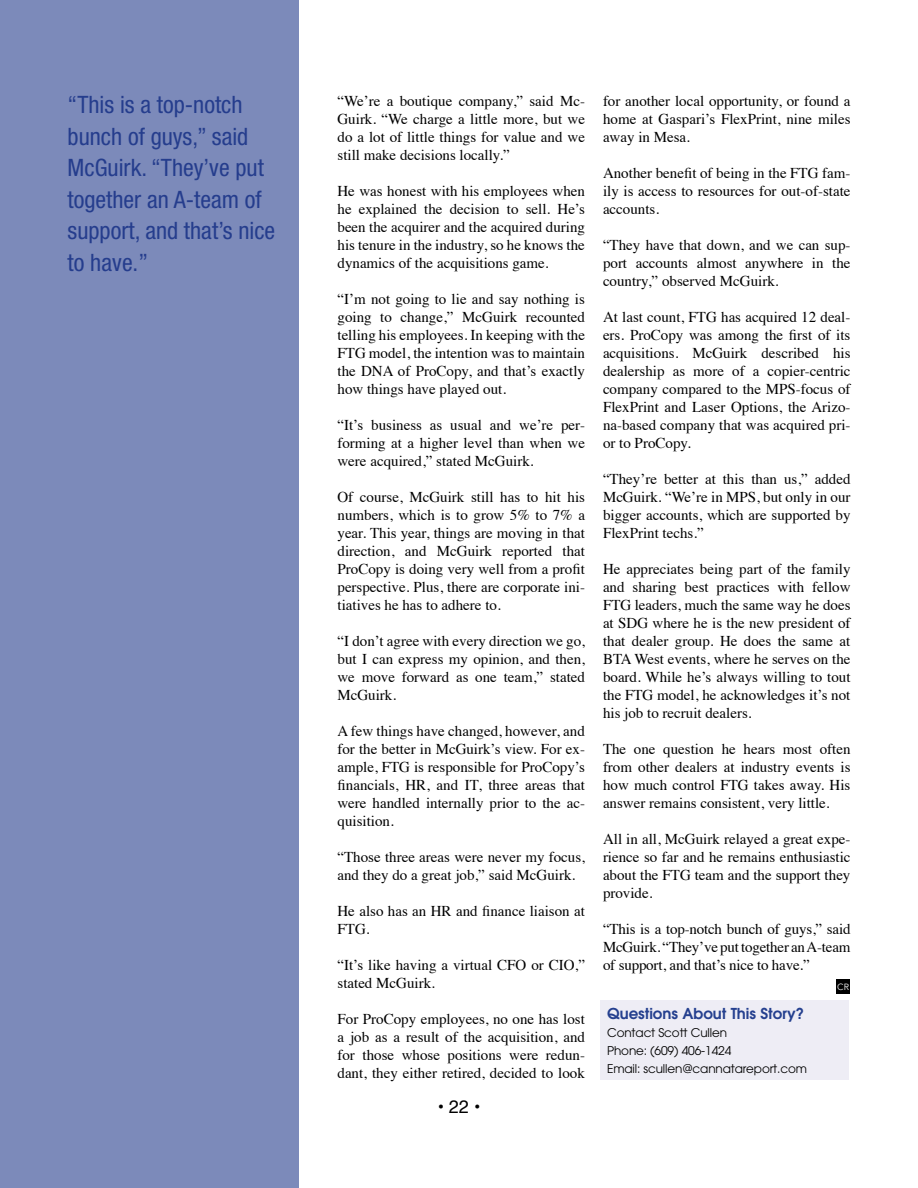
<style>
.page{position:relative;width:918px;height:1188px;background:#fff}
.page>*{position:absolute;margin:0;border:0;box-sizing:border-box;transform-origin:0 0}
.t1{font:condensed 24px/31.5px "Helvetica Neue";color:#253d8d}
.t2{font:18px "Helvetica";color:#000}
.t3{font:15px/18px "Times";color:#000;text-align:justify}
.t4{font:600 15px "Avant Garde";color:#25408f}
.t5{font:12px/18px "Avant Garde";letter-spacing:-.01em;color:#000}
.t6{font:9px "Avenir Next";color:#fff}
</style>
<div class="page">
<div style="left:0;top:0;width:298px;height:1188px;background:#7c8aba"></div>
<div style="left:836px;top:980px;width:14px;height:14px;background:#000"></div>
<div style="left:600px;top:1000px;width:249px;height:80px;background:#eeedf5"></div>
<h1 class="t1" style="left:68px;top:89px;width:209px">“This is a top-notch bunch of guys,” said<br>McGuirk. “They’ve put together an A-team of support, and that’s nice to have.”</h1>
<p class="t3" style="left:338px;top:90px;width:249px">“We’re a boutique company,” said Mc-Guirk. “We charge a little more, but we do a lot of little things for value and we still make decisions locally.”</p>
<p class="t3" style="left:338px;top:180px;width:249px">He was honest with his employees when he explained the decision to sell. He’s been the acquirer and the acquired during his tenure in the industry, so he knows the dynamics of the acquisitions game.</p>
<p class="t3" style="left:338px;top:288px;width:249px">“I’m not going to lie and say nothing is going to change,” McGuirk recounted telling his employees. In keeping with the FTG model, the intention was to maintain the DNA of ProCopy, and that’s exactly how things have played out.</p>
<p class="t3" style="left:338px;top:414px;width:249px">“It’s business as usual and we’re per&shy;forming at a higher level than when we were acquired,” stated McGuirk.</p>
<p class="t3" style="left:338px;top:486px;width:249px">Of course, McGuirk still has to hit his numbers, which is to grow 5% to 7% a year. This year, things are moving in that direction, and McGuirk reported that ProCopy is doing very well from a profit perspective. Plus, there are corporate ini&shy;tiatives he has to adhere to.</p>
<p class="t3" style="left:338px;top:630px;width:249px">“I don’t agree with every direction we go, but I can express my opinion, and then, we move forward as one team,” stated McGuirk.</p>
<p class="t3" style="left:338px;top:720px;width:249px">A few things have changed, however, and for the better in McGuirk’s view. For ex&shy;ample, FTG is responsible for ProCopy’s financials, HR, and IT, three areas that were handled internally prior to the ac&shy;quisition.</p>
<p class="t3" style="left:338px;top:846px;width:249px">“Those three areas were never my focus, and they do a great job,” said McGuirk.</p>
<p class="t3" style="left:338px;top:900px;width:249px">He also has an HR and finance liaison at<br>FTG.</p>
<p class="t3" style="left:338px;top:954px;width:249px">“It’s like having a virtual CFO or CIO,” stated McGuirk.</p>
<p class="t3" style="left:338px;top:1008px;width:249px">For ProCopy employees, no one has lost a job as a result of the acquisition, and for those whose positions were redun&shy;dant, they either retired, decided to look</p>
<p class="t2" style="left:438px;top:1092px;width:44px">• 22 •</p>
<p class="t3" style="left:603px;top:90px;width:249px">for another local opportunity, or found a home at Gaspari’s FlexPrint, nine miles away in Mesa.</p>
<p class="t3" style="left:603px;top:162px;width:249px">Another benefit of being in the FTG fam&shy;ily is access to resources for out-of-state accounts.</p>
<p class="t3" style="left:603px;top:234px;width:249px">“They have that down, and we can sup&shy;port accounts almost anywhere in the country,” observed McGuirk.</p>
<p class="t3" style="left:603px;top:306px;width:249px">At last count, FTG has acquired 12 deal&shy;ers. ProCopy was among the first of its acquisitions. McGuirk described his dealership as more of a copier-centric company compared to the MPS-focus of FlexPrint and Laser Options, the Arizo&shy;na-based company that was acquired pri&shy;or to ProCopy.</p>
<p class="t3" style="left:603px;top:468px;width:249px">“They’re better at this than us,” added McGuirk. “We’re in MPS, but only in our bigger accounts, which are supported by FlexPrint techs.”</p>
<p class="t3" style="left:603px;top:558px;width:249px">He appreciates being part of the family and sharing best practices with fellow FTG leaders, much the same way he does at SDG where he is the new president of that dealer group. He does the same at BTA West events, where he serves on the board. While he’s always willing to tout the FTG model, he acknowledges it’s not his job to recruit dealers.</p>
<p class="t3" style="left:603px;top:738px;width:249px">The one question he hears most often from other dealers at industry events is how much control FTG takes away. His answer remains consistent, very little.</p>
<p class="t3" style="left:603px;top:828px;width:249px">All in all, McGuirk relayed a great expe&shy;rience so far and he remains enthusiastic about the FTG team and the support they provide.</p>
<p class="t3" style="left:603px;top:918px;width:249px">“This is a top-notch bunch of guys,” said McGuirk. “They’ve put together an A-team of support, and that’s nice to have.”</p>
<p class="t4" style="left:607px;top:1004px;width:199px">Questions About This Story?</p>
<p class="t5" style="left:607px;top:1024px;width:202px">Contact Scott Cullen<br>Phone: (609) 406-1424<br>Email: scullen@cannatareport.com</p>
<p class="t6" style="left:837px;top:979px;width:13px">CR</p>
</div>
